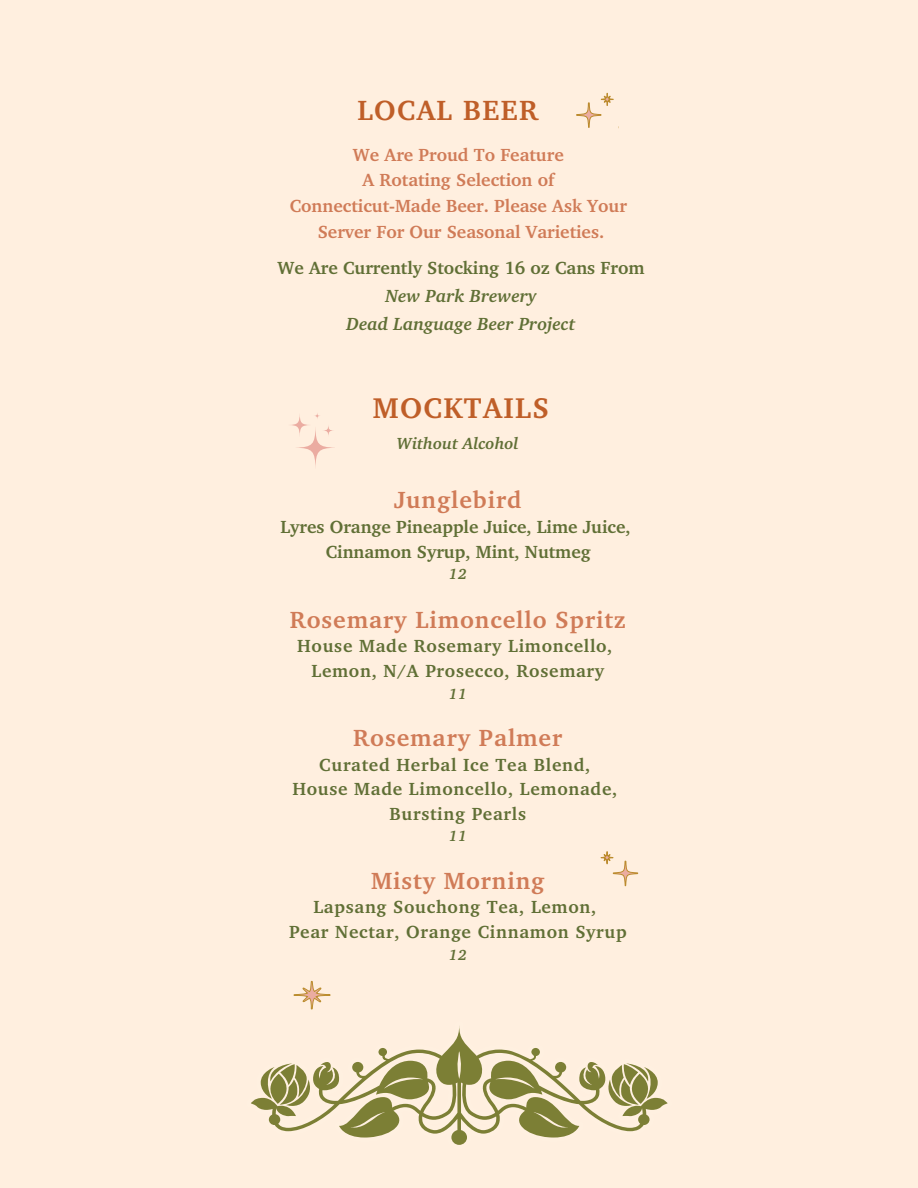
<style>
.page{position:relative;width:918px;height:1188px;background:#ffefdf}
.page>*{position:absolute;margin:0;border:0;box-sizing:border-box;transform-origin:0 0}
.t1{font:700 29.25px "Charter";letter-spacing:.05em;color:#bf5e28}
.t2{font:700 28.5px "Charter";letter-spacing:.05em;color:#bf5e28}
.t3{font:700 24px "Charter";letter-spacing:.04em;color:#d07b57}
.t4{font:700 18px "Charter";letter-spacing:.04em;color:#606f35}
.t5{font:700 18px "Charter";color:#d07b57}
.t6{font:700 18px "Charter";color:#606f35}
.t7{font:italic 700 18px "Charter";color:#606f35}
.t8{font:italic 700 16.5px "Charter";color:#606f35}
.t9{font:italic 700 15px "Charter";letter-spacing:.04em;color:#606f35}
</style>
<div class="page">
<svg style="left:292px;top:415px;width:43px;height:52px"></svg>
<svg style="left:322px;top:424px;width:12px;height:13px"></svg>
<svg style="left:313px;top:412px;width:8px;height:8px"></svg>
<svg style="left:576px;top:92px;width:43px;height:37px"></svg>
<svg style="left:600px;top:851px;width:38px;height:36px"></svg>
<svg style="left:294px;top:981px;width:36px;height:28px"></svg>
<svg style="left:251px;top:1026px;width:417px;height:119px"></svg>
<p class="t2" style="left:357px;top:92px;width:182px">LOCAL BEER</p>
<p class="t5" style="left:353px;top:143px;width:212px">We Are Proud To Feature</p>
<p class="t5" style="left:363px;top:169px;width:193px">A Rotating Selection of</p>
<p class="t5" style="left:290px;top:195px;width:339px">Connecticut-Made Beer. Please Ask Your</p>
<p class="t5" style="left:318px;top:221px;width:288px">Server For Our Seasonal Varieties.</p>
<p class="t6" style="left:277px;top:257px;width:369px">We Are Currently Stocking 16 oz Cans From</p>
<p class="t7" style="left:385px;top:285px;width:153px">New Park Brewery</p>
<p class="t7" style="left:347px;top:313px;width:230px">Dead Language Beer Project</p>
<h1 class="t1" style="left:373px;top:389px;width:178px">MOCKTAILS</h1>
<p class="t8" style="left:397px;top:433px;width:123px">Without Alcohol</p>
<p class="t3" style="left:394px;top:485px;width:129px">Junglebird</p>
<h1 class="t6" style="left:280px;top:516px;width:352px">Lyres Orange Pineapple Juice, Lime Juice,</h1>
<p class="t6" style="left:326px;top:540px;width:266px">Cinnamon Syrup, Mint, Nutmeg</p>
<p class="t9" style="left:449px;top:565px;width:20px">12</p>
<p class="t3" style="left:290px;top:604px;width:338px">Rosemary Limoncello Spritz</p>
<p class="t4" style="left:297px;top:635px;width:317px">House Made Rosemary Limoncello,</p>
<p class="t4" style="left:312px;top:660px;width:294px">Lemon, N/A Prosecco, Rosemary</p>
<p class="t9" style="left:449px;top:684px;width:20px">11</p>
<p class="t3" style="left:353px;top:722px;width:211px">Rosemary Palmer</p>
<p class="t4" style="left:319px;top:753px;width:273px">Curated Herbal Ice Tea Blend,</p>
<p class="t4" style="left:292px;top:778px;width:327px">House Made Limoncello, Lemonade,</p>
<p class="t4" style="left:390px;top:802px;width:138px">Bursting Pearls</p>
<p class="t9" style="left:449px;top:827px;width:20px">11</p>
<p class="t3" style="left:371px;top:865px;width:175px">Misty Morning</p>
<p class="t4" style="left:313px;top:896px;width:284px">Lapsang Souchong Tea, Lemon,</p>
<p class="t4" style="left:289px;top:921px;width:339px">Pear Nectar, Orange Cinnamon Syrup</p>
<p class="t9" style="left:449px;top:945px;width:20px">12</p>
</div>
